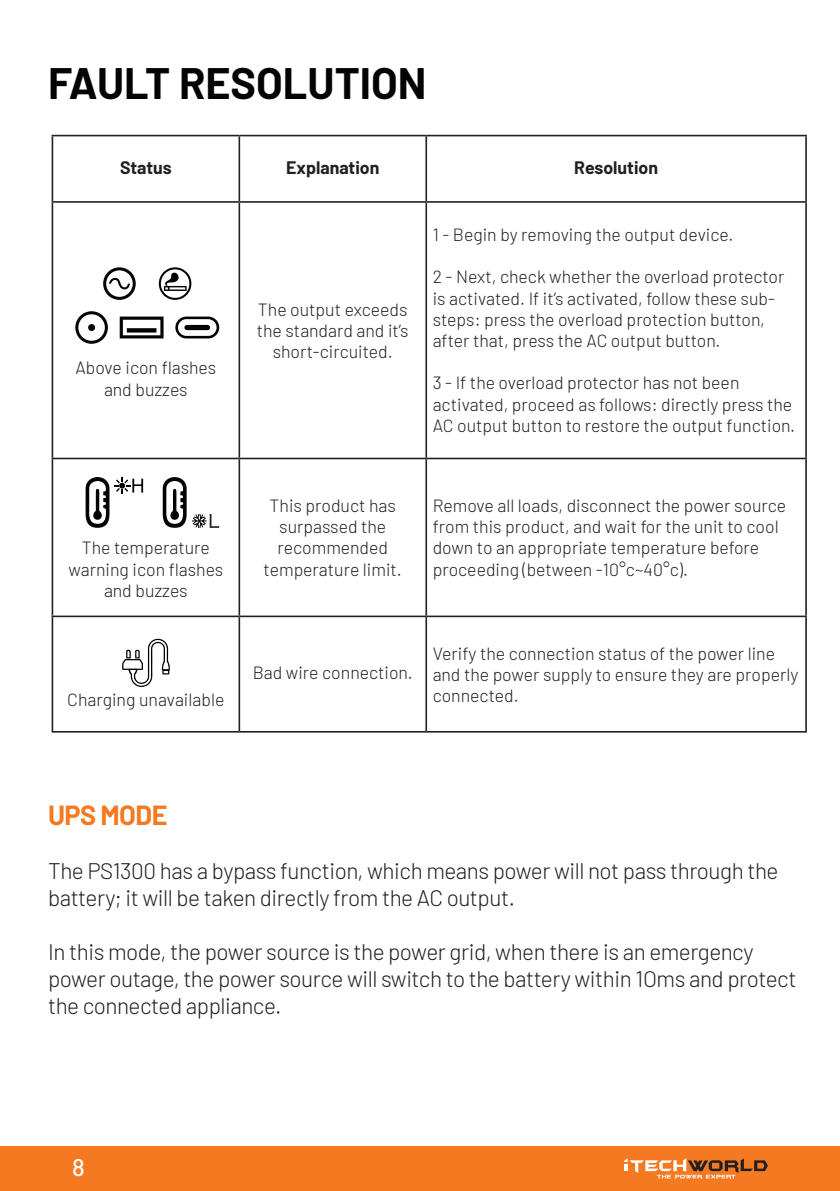
<style>
.page{position:relative;width:840px;height:1191px;background:#fff}
.page>*{position:absolute;margin:0;border:0;box-sizing:border-box;transform-origin:0 0}
.t1{font:700 43px "Barlow";color:#040503}
.t2{font:700 27px "Barlow";letter-spacing:-.02em;color:#f47921}
.t3{font:500 24px "Barlow";color:#fff}
.t4{font:300 22.6px/27px "Barlow";letter-spacing:-.02em;color:#231f20}
.t5{font:300 17.6px/21.2px "Barlow";color:#231f20;text-align:center}
.t6{font:700 17.6px "Barlow";color:#231f20}
</style>
<div class="page">
<div style="left:0;top:1146px;width:839px;height:45px;background:#f47921"></div>
<svg style="left:624px;top:1158px;width:143px;height:21px"></svg>
<hr style="left:839px;top:1146px;width:1px;height:45px;background:#f47921">
<hr style="left:52px;top:135px;width:187px;height:1px;background:#231f20">
<hr style="left:52px;top:136px;width:1px;height:65px;background:#231f20">
<hr style="left:239px;top:135px;width:187px;height:1px;background:#231f20">
<hr style="left:238px;top:136px;width:2px;height:65px;background:#231f20">
<hr style="left:426px;top:135px;width:380px;height:1px;background:#231f20">
<hr style="left:425px;top:136px;width:2px;height:65px;background:#231f20">
<hr style="left:804px;top:136px;width:2px;height:65px;background:#231f20">
<hr style="left:52px;top:201px;width:187px;height:2px;background:#231f20">
<hr style="left:52px;top:203px;width:1px;height:255px;background:#231f20">
<hr style="left:239px;top:201px;width:187px;height:2px;background:#231f20">
<hr style="left:238px;top:203px;width:2px;height:255px;background:#231f20">
<hr style="left:426px;top:201px;width:380px;height:2px;background:#231f20">
<hr style="left:425px;top:203px;width:2px;height:255px;background:#231f20">
<hr style="left:804px;top:203px;width:2px;height:255px;background:#231f20">
<hr style="left:52px;top:458px;width:187px;height:1px;background:#231f20">
<hr style="left:52px;top:459px;width:1px;height:156px;background:#231f20">
<hr style="left:239px;top:458px;width:187px;height:1px;background:#231f20">
<hr style="left:238px;top:459px;width:2px;height:156px;background:#231f20">
<hr style="left:426px;top:458px;width:380px;height:1px;background:#231f20">
<hr style="left:425px;top:459px;width:2px;height:156px;background:#231f20">
<hr style="left:804px;top:459px;width:2px;height:156px;background:#231f20">
<hr style="left:52px;top:615px;width:187px;height:2px;background:#231f20">
<hr style="left:52px;top:617px;width:1px;height:114px;background:#231f20">
<hr style="left:239px;top:615px;width:187px;height:2px;background:#231f20">
<hr style="left:238px;top:617px;width:2px;height:114px;background:#231f20">
<hr style="left:426px;top:615px;width:380px;height:2px;background:#231f20">
<hr style="left:425px;top:617px;width:2px;height:114px;background:#231f20">
<hr style="left:804px;top:617px;width:2px;height:114px;background:#231f20">
<hr style="left:52px;top:731px;width:187px;height:1px;background:#231f20">
<hr style="left:239px;top:731px;width:187px;height:1px;background:#231f20">
<hr style="left:426px;top:731px;width:380px;height:1px;background:#231f20">
<svg style="left:159px;top:267px;width:32px;height:33px"></svg>
<svg style="left:103px;top:267px;width:33px;height:33px"></svg>
<svg style="left:75px;top:311px;width:33px;height:33px"></svg>
<svg style="left:175px;top:316px;width:44px;height:22px"></svg>
<svg style="left:120px;top:316px;width:43px;height:22px"></svg>
<svg style="left:86px;top:477px;width:57px;height:51px"></svg>
<svg style="left:163px;top:477px;width:56px;height:51px"></svg>
<svg style="left:122px;top:638px;width:48px;height:49px"></svg>
<h1 class="t1" style="left:48px;top:52px;width:380px">FAULT RESOLUTION</h1>
<p class="t6" style="left:120px;top:155px;width:53px">Status</p>
<p class="t6" style="left:286px;top:155px;width:95px">Explanation</p>
<p class="t6" style="left:574px;top:155px;width:85px">Resolution</p>
<p class="t5" style="left:75px;top:356px;width:142px">Above icon flashes and buzzes</p>
<p class="t5" style="left:68px;top:536px;width:156px">The temperature warning icon flashes and buzzes</p>
<p class="t5" style="left:67px;top:688px;width:158px">Charging unavailable</p>
<p class="t5" style="left:257px;top:297px;width:153px">The output exceeds the standard and it’s short-circuited.</p>
<p class="t5" style="left:432px;top:223px;width:302px">1 - Begin by removing the output device.</p>
<p class="t5" style="left:432px;top:265px;width:353px;text-align:left">2 - Next, check whether the overload protector is activated. If it’s activated, follow these sub&shy;steps: press the overload protection button, after that, press the AC output button.</p>
<p class="t5" style="left:432px;top:371px;width:364px;text-align:left">3 - If the overload protector has not been activated, proceed as follows: directly press the<br>AC output button to restore the output function.</p>
<p class="t5" style="left:263px;top:493px;width:140px">This product has surpassed the recommended temperature limit.</p>
<p class="t5" style="left:432px;top:493px;width:355px;text-align:left">Remove all loads, disconnect the power source from this product, and wait for the unit to cool down to an appropriate temperature before proceeding (between -10°c~40°c).</p>
<p class="t5" style="left:253px;top:661px;width:161px">Bad wire connection.</p>
<p class="t5" style="left:432px;top:641px;width:367px;text-align:left">Verify the connection status of the power line and the power supply to ensure they are properly connected.</p>
<h2 class="t2" style="left:48px;top:795px;width:121px">UPS MODE</h2>
<p class="t4" style="left:48px;top:855px;width:731px">The PS1300 has a bypass function, which means power will not pass through the battery; it will be taken directly from the AC output.</p>
<p class="t4" style="left:48px;top:936px;width:749px">In this mode, the power source is the power grid, when there is an emergency power outage, the power source will switch to the battery within 1Oms and protect the connected appliance.</p>
<h3 class="t3" style="left:72px;top:1150px;width:14px">8</h3>
</div>
